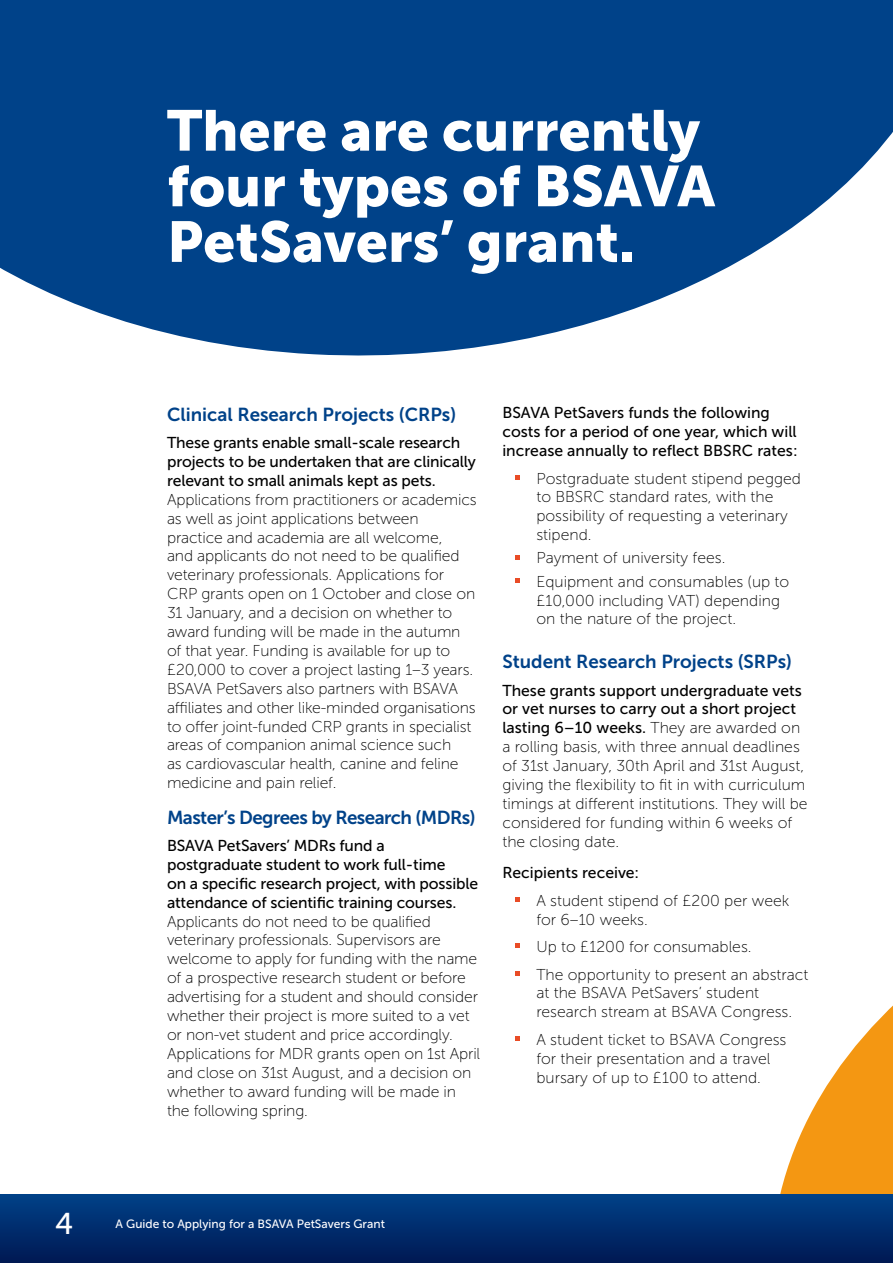
<style>
.page{position:relative;width:893px;height:1263px;background:#fff}
.page>*{position:absolute;margin:0;border:0;box-sizing:border-box;transform-origin:0 0}
.t1{font:57px/55.7px "Museo Sans 900";color:#fff}
.t2{font:30px "Museo Sans 500";color:#fff}
.t3{font:18.75px "Museo Sans 700";color:#004289}
.t4{font:18.75px "Museo Sans 700";letter-spacing:-.03em;color:#004289}
.t5{font:15.75px/18.9px "Museo Sans 100";letter-spacing:-.01em;color:#000}
.t6{font:15.75px/18.9px "Museo Sans 500";letter-spacing:-.01em;color:#000}
.t7{font:12px "Museo Sans 500";color:#fff}
.s1{font-family:"Museo Sans 100"}
</style>
<div class="page">
<svg style="left:0;top:0;width:893px;height:356px;background:#245c99"></svg>
<svg style="left:780px;top:1005px;width:113px;height:189px;fill:#f49712"></svg>
<svg style="left:515px;top:475px;width:4px;height:4px"></svg>
<svg style="left:515px;top:555px;width:4px;height:4px"></svg>
<svg style="left:515px;top:578px;width:4px;height:4px"></svg>
<svg style="left:515px;top:897px;width:4px;height:5px"></svg>
<svg style="left:515px;top:944px;width:4px;height:4px"></svg>
<svg style="left:515px;top:971px;width:4px;height:4px"></svg>
<svg style="left:515px;top:1036px;width:4px;height:4px"></svg>
<div style="left:0;top:1194px;width:893px;height:69px;background:linear-gradient(to bottom,#004188,#001852)"></div>
<hr style="left:892px;top:1194px;width:1px;height:69px;background:#004289">
<h1 class="t1" style="left:167px;top:103px;width:550px">There are currently four types of BSAVA<br>PetSavers’ grant.</h1>
<p class="t3" style="left:167px;top:404px;width:291px">Clinical Research Projects (CRPs)</p>
<p class="t6" style="left:167px;top:433px;width:310px">These grants enable small-scale research projects to be undertaken that are clinically relevant to small animals kept as pets.</p>
<p class="t5" style="left:167px;top:490px;width:311px">Applications from practitioners or academics as well as joint applications between practice and academia are all welcome,<br>and applicants do not need to be qualified veterinary professionals. Applications for CRP grants open on 1 October and close on 31 January, and a decision on whether to award funding will be made in the autumn of that year. Funding is available for up to £20,000 to cover a project lasting 1–3 years.<br>BSAVA PetSavers also partners with BSAVA affiliates and other like-minded organisations to offer joint-funded CRP grants in specialist areas of companion animal science such<br>as cardiovascular health, canine and feline medicine and pain relief.</p>
<p class="t4" style="left:167px;top:807px;width:310px">Master’s Degrees by Research (MDRs)</p>
<p class="t6" style="left:167px;top:836px;width:313px">BSAVA PetSavers’ MDRs fund a postgraduate student to work full-time<br>on a specific research project, with possible attendance of scientific training courses.</p>
<p class="t5" style="left:167px;top:912px;width:315px">Applicants do not need to be qualified veterinary professionals. Supervisors are welcome to apply for funding with the name of a prospective research student or before advertising for a student and should consider whether their project is more suited to a vet or non-vet student and price accordingly.<br>Applications for MDR grants open on 1st April and close on 31st August, and a decision on whether to award funding will be made in the following spring.</p>
<p class="t6" style="left:502px;top:404px;width:297px">BSAVA PetSavers funds the following costs for a period of one year, which will increase annually to reflect BBSRC rates:</p>
<p class="t5" style="left:536px;top:469px;width:266px">Postgraduate student stipend pegged to BBSRC standard rates, with the possibility of requesting a veterinary stipend.</p>
<p class="t5" style="left:536px;top:547px;width:254px;line-height:23.1px">Payment of university fees.<br>Equipment and consumables (up to</p>
<p class="t5" style="left:536px;top:591px;width:245px">£10,000 including VAT) depending on the nature of the project.</p>
<p class="t3" style="left:502px;top:651px;width:291px">Student Research Projects (SRPs)</p>
<p class="t6" style="left:502px;top:681px;width:301px">These grants support undergraduate vets or vet nurses to carry out a short project lasting 6–10 weeks. <span class="s1">They are awarded on</span></p>
<p class="t5" style="left:502px;top:738px;width:307px">a rolling basis, with three annual deadlines of 31st January, 30th April and 31st August, giving the flexibility to fit in with curriculum timings at different institutions. They will be considered for funding within 6 weeks of the closing date.</p>
<p class="t6" style="left:502px;top:864px;width:138px">Recipients receive:</p>
<p class="t5" style="left:536px;top:891px;width:254px">A student stipend of £200 per week for 6–10 weeks.</p>
<p class="t5" style="left:536px;top:933px;width:274px;line-height:27.5px">Up to £1200 for consumables.<br>The opportunity to present an abstract</p>
<p class="t5" style="left:536px;top:984px;width:257px">at the BSAVA PetSavers’ student research stream at BSAVA Congress.</p>
<p class="t5" style="left:536px;top:1030px;width:252px">A student ticket to BSAVA Congress for their presentation and a travel bursary of up to £100 to attend.</p>
<h2 class="t2" style="left:55px;top:1207px;width:20px">4</h2>
<p class="t7" style="left:116px;top:1217px;width:271px">A Guide to Applying for a BSAVA PetSavers Grant</p>
</div>
